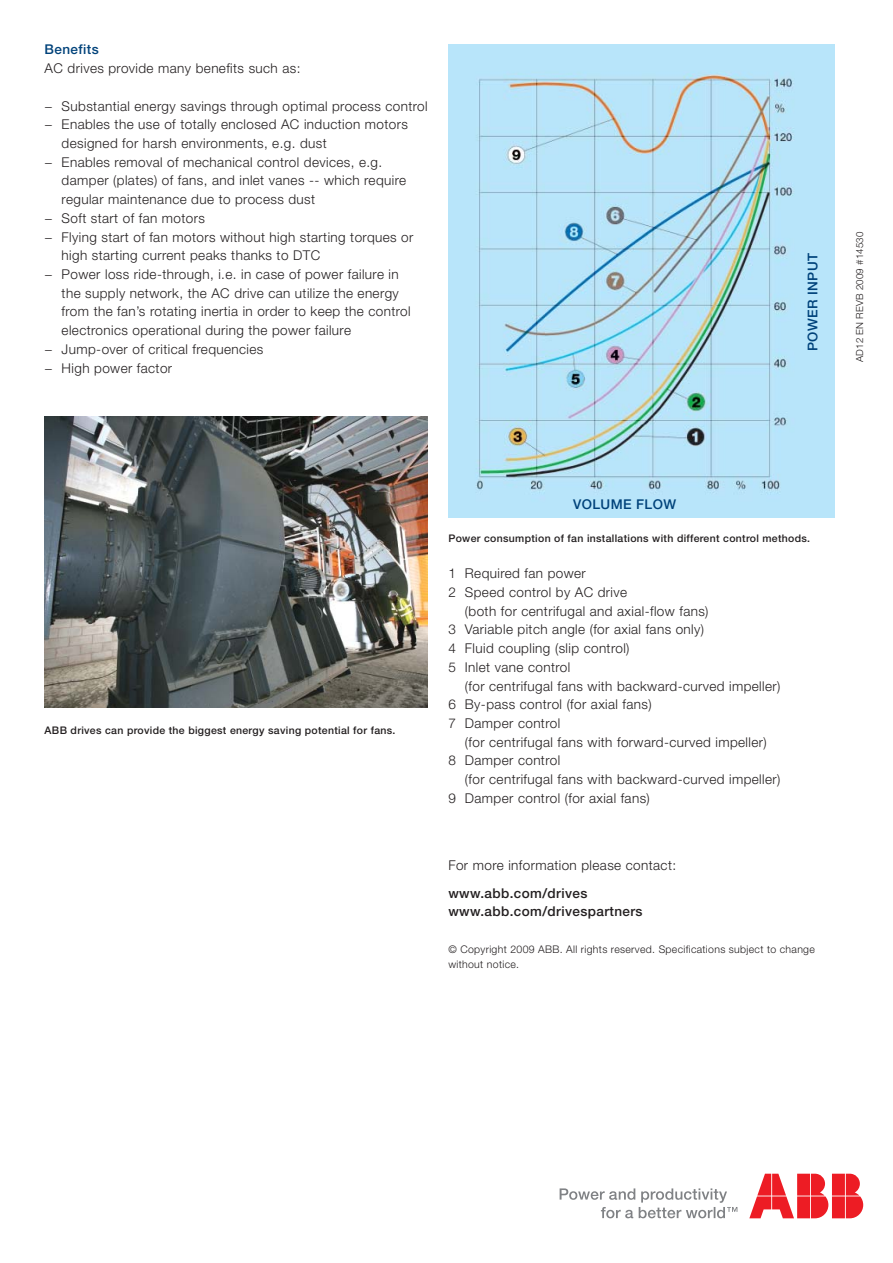
<style>
.page{position:relative;width:893px;height:1263px;background:#fff}
.page>*{position:absolute;margin:0;border:0;box-sizing:border-box;transform-origin:0 0}
.t1{font:300 13.5px "Helvetica Neue";letter-spacing:.03em;color:#231f20}
.t2{font:500 13.5px/18.6px "Helvetica Neue";letter-spacing:.03em;color:#231f20}
.t3{font:500 13.5px "Helvetica Neue";letter-spacing:.03em;color:#00427a}
.t4{font:500 10.5px "Helvetica Neue";letter-spacing:.03em;color:#231f20}
.t5{font:300 10.5px/15px "Helvetica Neue";letter-spacing:.03em;color:#231f20}
.t6{font:300 9.75px "Helvetica Neue";letter-spacing:.02em;color:#231f20}
</style>
<div class="page">
<svg style="left:560px;top:1188px;width:177px;height:30px"></svg>
<svg style="left:749px;top:1174px;width:114px;height:44px"></svg>
<img style="left:45px;top:416px;width:382px;height:292px">
<img style="left:448px;top:45px;width:386px;height:472px">
<p class="t3" style="left:45px;top:45px;width:56px">Benefits</p>
<p class="t1" style="left:45px;top:63px;width:257px">AC drives provide many benefits such as:</p>
<p class="t1" style="left:45px;top:101px;width:384px">− Substantial energy savings through optimal process control</p>
<p class="t1" style="left:45px;top:120px;width:365px">− Enables the use of totally enclosed AC induction motors</p>
<p class="t1" style="left:62px;top:138px;width:267px">designed for harsh environments, e.g. dust</p>
<p class="t1" style="left:45px;top:157px;width:339px">− Enables removal of mechanical control devices, e.g.</p>
<p class="t1" style="left:62px;top:176px;width:346px">damper (plates) of fans, and inlet vanes -- which require</p>
<p class="t1" style="left:62px;top:194px;width:255px">regular maintenance due to process dust</p>
<p class="t1" style="left:45px;top:213px;width:162px">− Soft start of fan motors</p>
<p class="t1" style="left:45px;top:232px;width:370px">− Flying start of fan motors without high starting torques or</p>
<p class="t1" style="left:62px;top:251px;width:260px">high starting current peaks thanks to DTC</p>
<p class="t1" style="left:45px;top:269px;width:356px">− Power loss ride-through, i.e. in case of power failure in</p>
<p class="t1" style="left:62px;top:288px;width:339px">the supply network, the AC drive can utilize the energy</p>
<p class="t1" style="left:62px;top:307px;width:351px">from the fan’s rotating inertia in order to keep the control</p>
<p class="t1" style="left:62px;top:325px;width:291px">electronics operational during the power failure</p>
<p class="t1" style="left:45px;top:344px;width:220px">− Jump-over of critical frequencies</p>
<p class="t1" style="left:45px;top:363px;width:129px">− High power factor</p>
<p class="t3" style="left:808px;top:351px;width:100px;rotate:-90deg">POWER INPUT</p>
<p class="t6" style="left:856px;top:362px;width:132px;rotate:-90deg">AD12 EN REVB 2009 #14530</p>
<p class="t4" style="left:45px;top:727px;width:352px">ABB drives can provide the biggest energy saving potential for fans.</p>
<p class="t3" style="left:573px;top:500px;width:105px">VOLUME FLOW</p>
<p class="t4" style="left:448px;top:534px;width:363px">Power consumption of fan installations with different control methods.</p>
<p class="t1" style="left:448px;top:569px;width:139px">1 Required fan power</p>
<p class="t1" style="left:448px;top:587px;width:180px">2 Speed control by AC drive</p>
<p class="t1" style="left:465px;top:606px;width:245px">(both for centrifugal and axial-flow fans)</p>
<p class="t1" style="left:448px;top:625px;width:257px">3 Variable pitch angle (for axial fans only)</p>
<p class="t1" style="left:448px;top:643px;width:183px">4 Fluid coupling (slip control)</p>
<p class="t1" style="left:448px;top:662px;width:123px">5 Inlet vane control</p>
<p class="t1" style="left:465px;top:681px;width:317px">(for centrifugal fans with backward-curved impeller)</p>
<p class="t1" style="left:448px;top:700px;width:205px">6 By-pass control (for axial fans)</p>
<p class="t1" style="left:448px;top:718px;width:113px">7 Damper control</p>
<p class="t1" style="left:465px;top:737px;width:303px">(for centrifugal fans with forward-curved impeller)</p>
<p class="t1" style="left:448px;top:756px;width:113px">8 Damper control</p>
<p class="t1" style="left:465px;top:774px;width:317px">(for centrifugal fans with backward-curved impeller)</p>
<p class="t1" style="left:448px;top:793px;width:203px">9 Damper control (for axial fans)</p>
<p class="t1" style="left:448px;top:860px;width:229px">For more information please contact:</p>
<p class="t2" style="left:448px;top:885px;width:196px">www.abb.com/drives www.abb.com/drivespartners</p>
<p class="t5" style="left:448px;top:942px;width:368px">© Copyright 2009 ABB. All rights reserved. Specifications subject to change without notice.</p>
</div>
